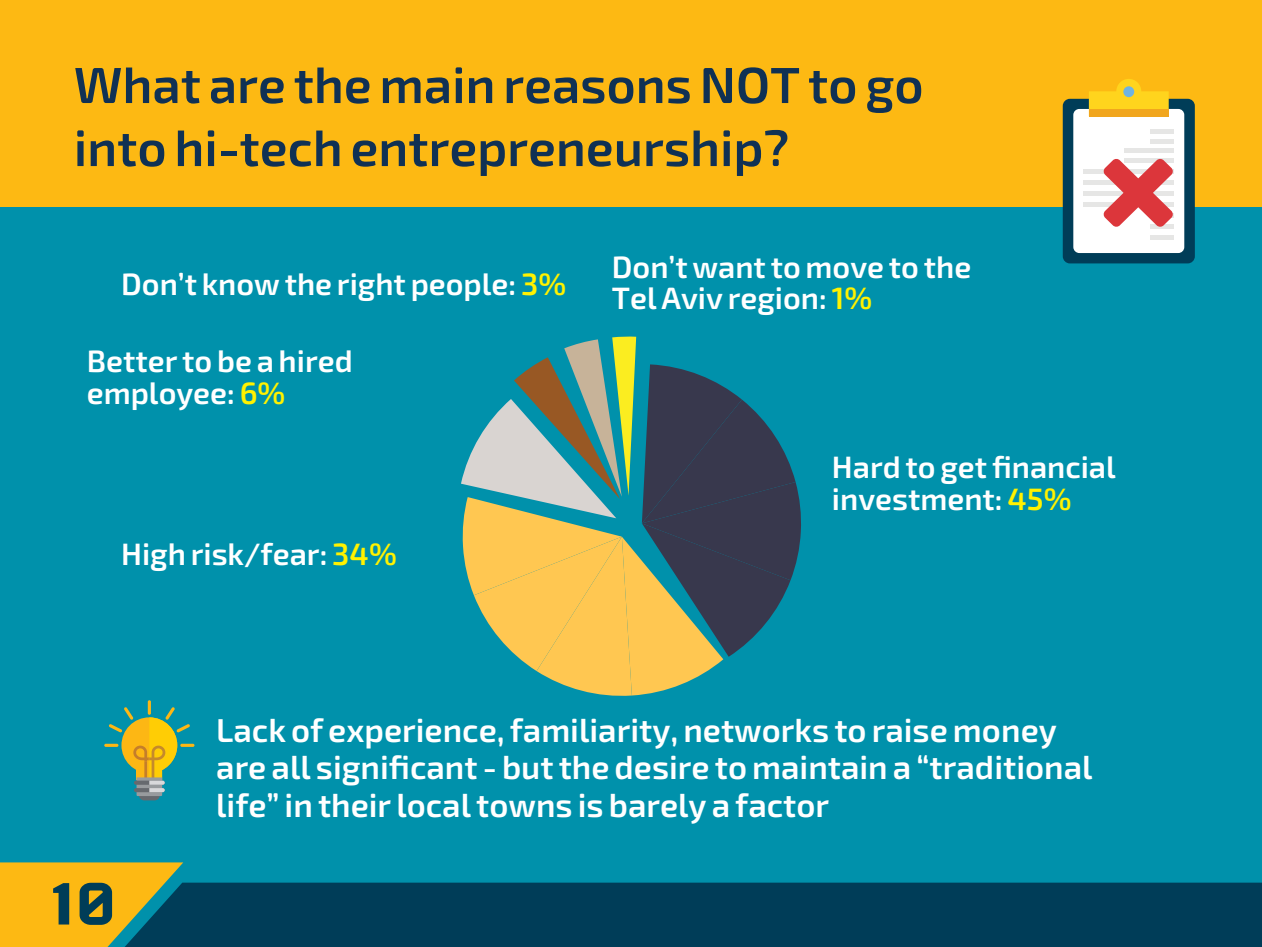
<style>
.page{position:relative;width:1262px;height:947px;background:#fff}
.page>*{position:absolute;margin:0;border:0;box-sizing:border-box;transform-origin:0 0}
.t1{font:69px/63px "Ara Hamah Kilania";color:#103154}
.t2{font:700 69px "Semi Comeback";color:#003d58}
.t3{font:45px/37.5px "Ara Hamah Kilania";color:#fff}
.t4{font:42px/31.5px "Ara Hamah Kilania";color:#fff}
.s1{color:#fff200}
</style>
<div class="page">
<div style="left:0;top:0;width:1262px;height:946px;background:#0091ab"></div>
<div style="left:0;top:862px;width:183px;height:84px;background:#fdb913"></div>
<div style="left:125px;top:882px;width:1136px;height:64px;background:#003d58"></div>
<div style="left:0;top:0;width:1262px;height:206px;background:#fdb913"></div>
<hr style="left:148px;top:700px;width:3px;height:14px;background:#fdb714;border-radius:2px">
<svg style="left:104px;top:743px;width:14px;height:4px"></svg>
<svg style="left:180px;top:743px;width:14px;height:4px"></svg>
<svg style="left:109px;top:707px;width:81px;height:93px"></svg>
<svg style="left:461px;top:336px;width:340px;height:360px"></svg>
<svg style="left:1062px;top:79px;width:132px;height:184px"></svg>
<p class="t1" style="left:74px;top:62px;width:851px">WhatarethemainreasonsNOTtogo intohi-techentrepreneurship?</p>
<p class="t4" style="left:121px;top:274px;width:447px">Don t’ knowtherightpeople <span class="s1">3%</span>:</p>
<p class="t4" style="left:87px;top:351px;width:267px">Bettertobeahired employee <span class="s1">6%</span>:</p>
<p class="t4" style="left:121px;top:543px;width:277px">Highrisk/fear:<span class="s1">34%</span></p>
<p class="t4" style="left:612px;top:256px;width:361px">Don t’ wanttomovetothe</p>
<p class="t4" style="left:612px;top:287px;width:262px">Tel Avivregion <span class="s1">1%</span>:</p>
<p class="t4" style="left:832px;top:456px;width:285px">Hardtogetfinancial investment:<span class="s1">45%</span></p>
<p class="t2" style="left:50px;top:861px;width:67px">10</p>
<p class="t3" style="left:216px;top:716px;width:878px">Lackofexperience,familiarity,networkstoraisemoney areallsignificant-butthedesiretomaintain “a traditional life i n” theirlocaltownsisbarelyafactor</p>
</div>
